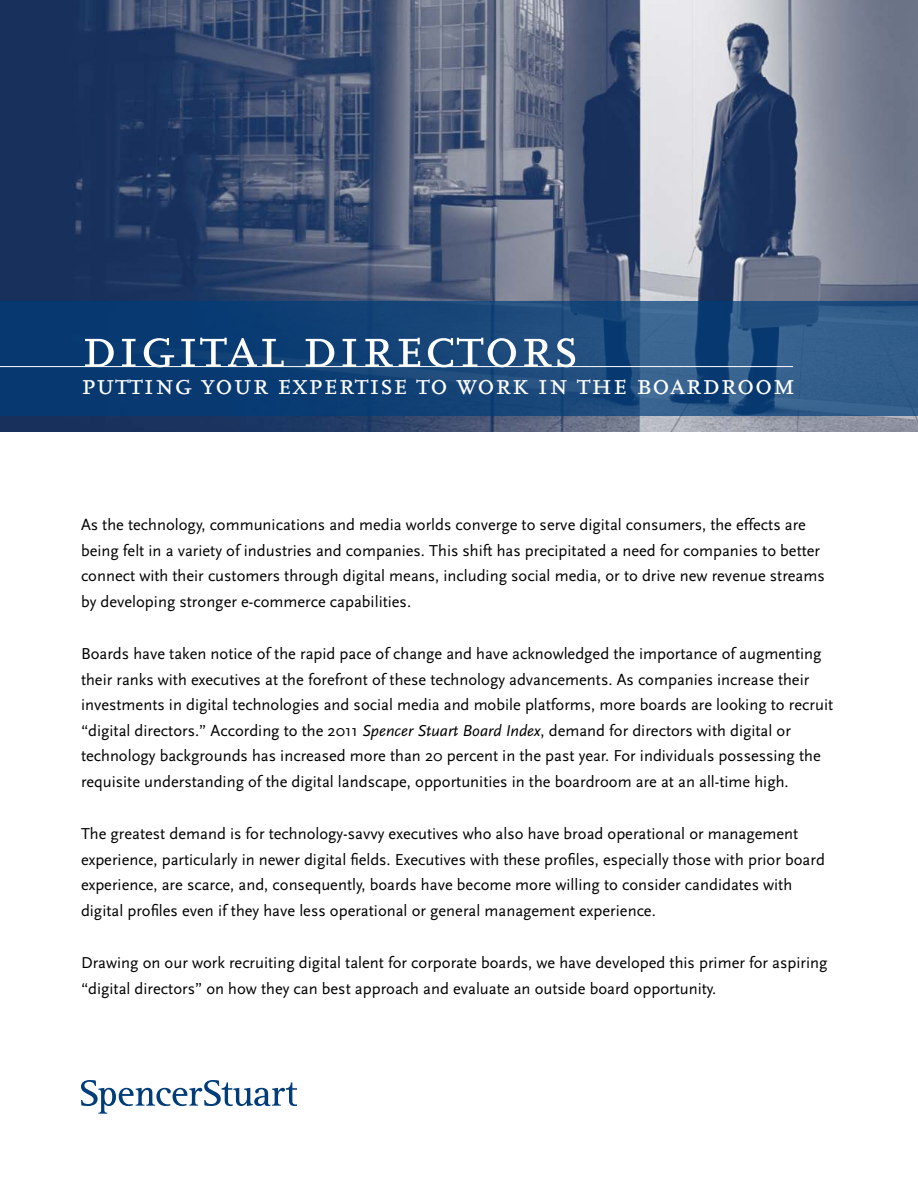
<style>
.page{position:relative;width:918px;height:1188px;background:#fff}
.page>*{position:absolute;margin:0;border:0;box-sizing:border-box;transform-origin:0 0}
.t1{font:60px "Scala Caps";letter-spacing:.02em;color:#fff}
.t2{font:30px "Scala Caps";letter-spacing:.02em;color:#fff}
.Body{font:16.5px/25.5px "Scala Sans";color:#000}
.s1{font-style:italic}
</style>
<div class="page">
<img style="left:0;top:0;width:918px;height:432px">
<svg style="left:81px;top:1080px;width:216px;height:34px"></svg>
<svg style="left:0;top:301px;width:918px;height:115px;background:#18477a"></svg>
<hr style="left:0;top:366px;width:793px;height:1px;background:#fff">
<p class="t1" style="left:81px;top:314px;width:498px">digital directors</p>
<p class="t2" style="left:81px;top:368px;width:716px">putting your expertise to work in the boardroom</p>
<p class="Body" style="left:81px;top:513px;width:745px">As the technology, communications and media worlds converge to serve digital consumers, the effects are being felt in a variety of industries and companies. This shift has precipitated a need for companies to better connect with their customers through digital means, including social media, or to drive new revenue streams by developing stronger e-commerce capabilities.</p>
<p class="Body" style="left:81px;top:642px;width:754px">Boards have taken notice of the rapid pace of change and have acknowledged the importance of augmenting their ranks with executives at the forefront of these technology advancements. As companies increase their investments in digital technologies and social media and mobile platforms, more boards are looking to recruit “digital directors.” According to the 2011 <span class="s1">Spencer Stuart Board Index</span>, demand for directors with digital or technology backgrounds has increased more than 20 percent in the past year. For individuals possessing the requisite understanding of the digital landscape, opportunities in the boardroom are at an all-time high.</p>
<p class="Body" style="left:81px;top:822px;width:745px">The greatest demand is for technology-savvy executives who also have broad operational or management experience, particularly in newer digital fields. Executives with these profiles, especially those with prior board experience, are scarce, and, consequently, boards have become more willing to consider candidates with digital profiles even if they have less operational or general management experience.</p>
<p class="Body" style="left:81px;top:951px;width:748px">Drawing on our work recruiting digital talent for corporate boards, we have developed this primer for aspiring “digital directors” on how they can best approach and evaluate an outside board opportunity.</p>
</div>
